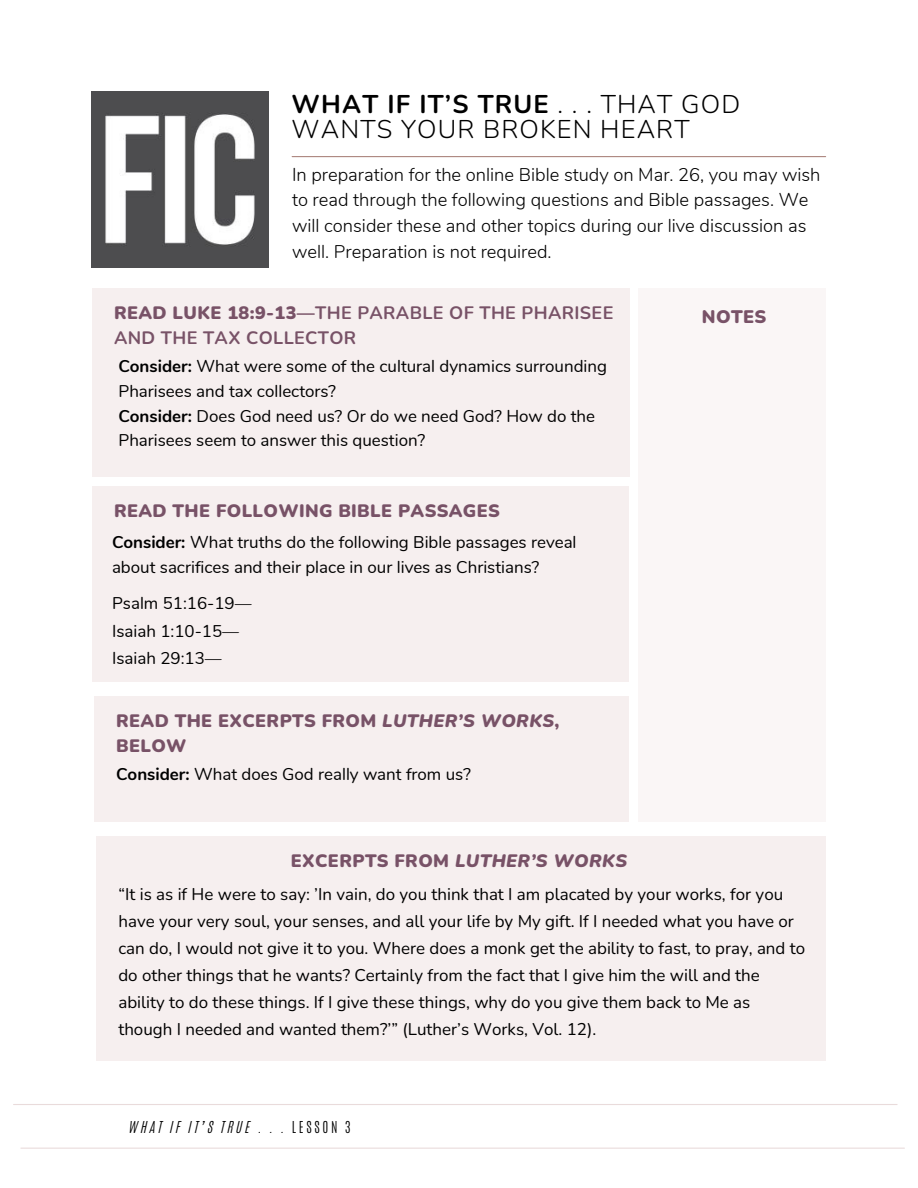
<style>
.page{position:relative;width:918px;height:1188px;background:#fff}
.page>*{position:absolute;margin:0;border:0;box-sizing:border-box;transform-origin:0 0}
.t1{font:300 25.65px/24.8px "Nunito";letter-spacing:.045em;color:#000}
.t2{font:300 18.3px/25.8px "Nunito";color:#000}
.t3{font:900 18.15px "Nunito";letter-spacing:.02em;color:#785267}
.t4{font:900 18px/24.8px "Nunito";letter-spacing:.02em;color:#785267}
.t5{font:700 18px "Nunito";letter-spacing:.02em;color:#785267}
.t6{font:italic 900 18px "Nunito";letter-spacing:.02em;color:#785267}
.t7{font:16.95px/27px "Nunito";color:#000}
.t8{font:13.65px "CA Generated";letter-spacing:.2em;color:#000}
.s1{font-weight:700}
.s2{font-weight:900}
.s3{font-style:italic}
.s4{font-style:normal}
.s5{font-family:"Antonio";font-weight:300}
</style>
<div class="page">
<hr style="left:292px;top:156px;width:534px;height:1px;background:#ad877f">
<hr style="left:21px;top:1148px;width:883px;height:1px;background:#e9dbdb">
<hr style="left:14px;top:1104px;width:883px;height:1px;background:#e9dbdb">
<div style="left:92px;top:487px;width:537px;height:195px;background:#f2e9e9"></div>
<div style="left:638px;top:288px;width:188px;height:534px;background:#f8f3f3"></div>
<img style="left:92px;top:92px;width:176px;height:176px">
<div style="left:92px;top:288px;width:537px;height:189px;background:#f2e9e9"></div>
<div style="left:94px;top:696px;width:535px;height:126px;background:#f2e9e9"></div>
<div style="left:96px;top:836px;width:730px;height:225px;background:#f2e9e9"></div>
<h3 class="t1" style="left:292px;top:93px;width:450px"><span class="s1">WHAT IF IT’S TRUE</span> . . . THAT GOD<br>WANTS YOUR BROKEN HEART</h3>
<h2 class="t2" style="left:292px;top:162px;width:530px">In preparation for the online Bible study on Mar. 26, you may wish to read through the following questions and Bible passages. We will consider these and other topics during our live discussion as well. Preparation is not required.</h2>
<h2 class="t5" style="left:114px;top:301px;width:501px"><span class="s2">READ LUKE 18:9-13</span>—THE PARABLE OF THE PHARISEE</h2>
<h3 class="t3" style="left:702px;top:305px;width:66px">NOTES</h3>
<h2 class="t5" style="left:114px;top:325px;width:244px">AND THE TAX COLLECTOR</h2>
<h3 class="t7" style="left:118px;top:354px;width:490px;line-height:24.8px"><span class="s1">Consider:</span> What were some of the cultural dynamics surrounding Pharisees and tax collectors?<br><span class="s1">Consider:</span> Does God need us? Or do we need God? How do the Pharisees seem to answer this question?</h3>
<p class="t4" style="left:114px;top:499px;width:387px">READ THE FOLLOWING BIBLE PASSAGES</p>
<h1 class="t7" style="left:112px;top:530px;width:466px;line-height:25.2px"><span class="s1">Consider:</span> What truths do the following Bible passages reveal about sacrifices and their place in our lives as Christians?</h1>
<p class="t7" style="left:112px;top:590px;width:141px;line-height:27.5px">Psalm 51:16-19—<br>Isaiah 1:10-15—<br>Isaiah 29:13—</p>
<h2 class="t4" style="left:116px;top:709px;width:445px">READ THE EXCERPTS FROM <span class="s3">LUTHER’S WORKS</span>,<br>BELOW</h2>
<h2 class="t7" style="left:116px;top:761px;width:356px"><span class="s1">Consider:</span> What does God really want from us?</h2>
<p class="t6" style="left:291px;top:849px;width:338px"><span class="s4">EXCERPTS FROM</span> LUTHER’S WORKS</p>
<p class="t7" style="left:118px;top:881px;width:688px">“It is as if He were to say: ’In vain, do you think that I am placated by your works, for you have your very soul, your senses, and all your life by My gift. If I needed what you have or can do, I would not give it to you. Where does a monk get the ability to fast, to pray, and to do other things that he wants? Certainly from the fact that I give him the will and the ability to do these things. If I give these things, why do you give them back to Me as though I needed and wanted them?’” (Luther’s Works, Vol. 12).</p>
<h3 class="t8" style="left:129px;top:1117px;width:223px">WHAT IF IT’S TRUE . . . <span class="s5">LESSON 3</span></h3>
</div>
